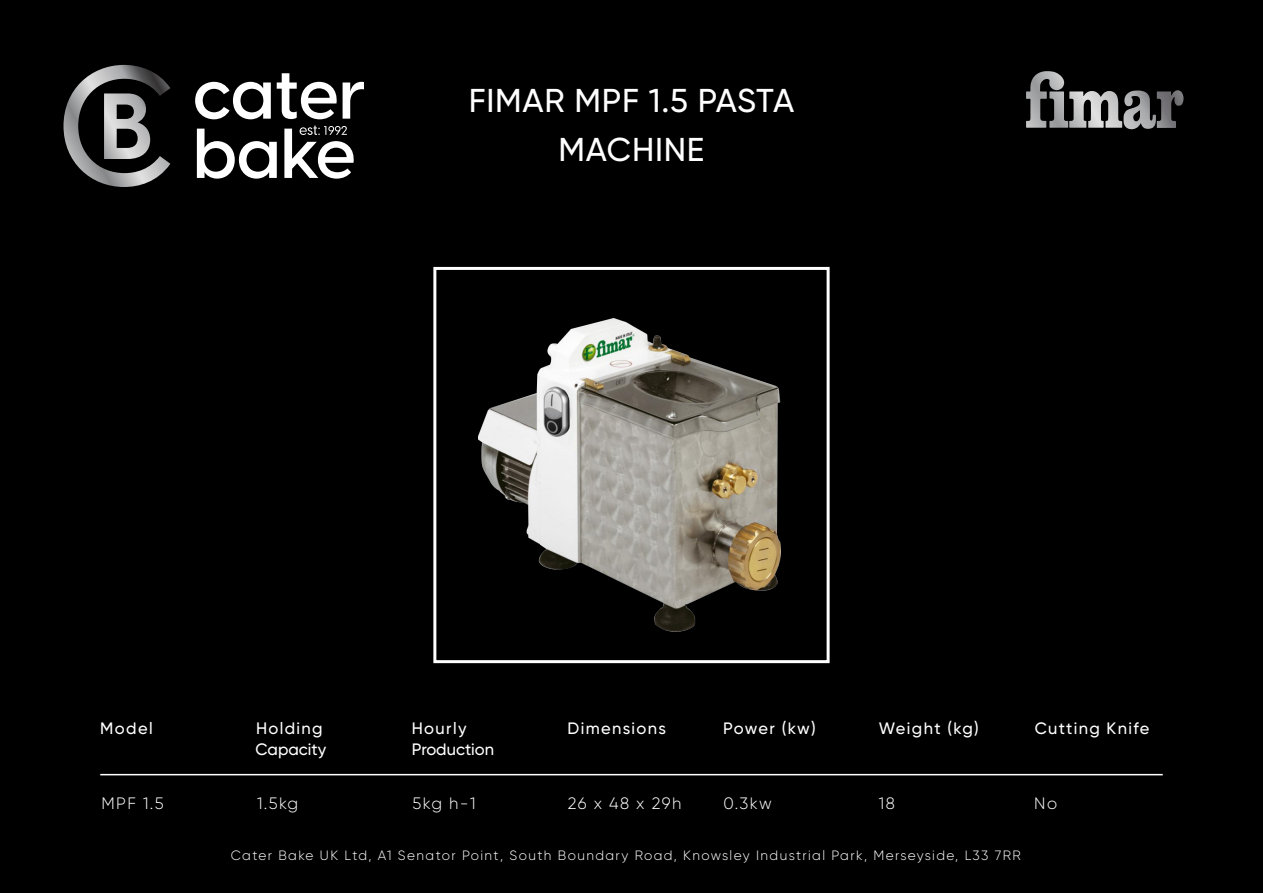
<style>
.page{position:relative;width:1263px;height:893px;background:#fff}
.page>*{position:absolute;margin:0;border:0;box-sizing:border-box;transform-origin:0 0}
.t1{font:500 33px/48.4px "Gilroy";letter-spacing:.025em;color:#fff;text-align:center}
.t2{font:500 16.5px "Gilroy";letter-spacing:.085em;color:#fff}
.t3{font:300 16.5px "Gilroy";letter-spacing:.085em;color:#fff}
.t4{font:500 16.5px "Gilroy";color:#fff}
.t5{font:300 13.5px "Gilroy";letter-spacing:.105em;color:#fff}
</style>
<div class="page">
<div style="left:0;top:0;width:1262px;height:893px;background:#000"></div>
<svg style="left:63px;top:65px;width:107px;height:122px"></svg>
<svg style="left:195px;top:82px;width:76px;height:37px"></svg>
<svg style="left:277px;top:73px;width:87px;height:46px"></svg>
<svg style="left:197px;top:129px;width:80px;height:50px"></svg>
<svg style="left:284px;top:126px;width:70px;height:53px"></svg>
<hr style="left:100px;top:774px;width:1063px;height:1px;background:#fff">
<svg style="left:1026px;top:71px;width:158px;height:59px"></svg>
<div style="left:433px;top:267px;width:397px;height:396px;border:3px solid #fff"></div>
<img style="left:479px;top:319px;width:301px;height:313px">
<h1 class="t1" style="left:469px;top:76px;width:327px">FIMAR MPF 1.5 PASTA<br>MACHINE</h1>
<p class="t2" style="left:100px;top:718px;width:54px">Model</p>
<p class="t2" style="left:256px;top:718px;width:68px">Holding</p>
<p class="t2" style="left:412px;top:718px;width:56px">Hourly</p>
<p class="t2" style="left:567px;top:718px;width:100px">Dimensions</p>
<p class="t2" style="left:723px;top:718px;width:94px">Power (kw)</p>
<p class="t2" style="left:879px;top:718px;width:101px">Weight (kg)</p>
<p class="t2" style="left:1035px;top:718px;width:116px">Cutting Knife</p>
<p class="t4" style="left:255px;top:739px;width:72px">Capacity</p>
<p class="t4" style="left:412px;top:739px;width:84px">Production</p>
<p class="t3" style="left:102px;top:793px;width:64px">MPF 1.5</p>
<p class="t3" style="left:257px;top:793px;width:43px">1.5kg</p>
<p class="t3" style="left:412px;top:793px;width:64px">5kg h-1</p>
<p class="t3" style="left:568px;top:793px;width:115px">26 x 48 x 29h</p>
<p class="t3" style="left:723px;top:793px;width:50px">0.3kw</p>
<p class="t3" style="left:879px;top:793px;width:17px">18</p>
<p class="t3" style="left:1034px;top:793px;width:24px">No</p>
<p class="t5" style="left:231px;top:847px;width:791px">Cater Bake UK Ltd, A1 Senator Point, South Boundary Road, Knowsley Industrial Park, Merseyside, L33 7RR</p>
</div>
